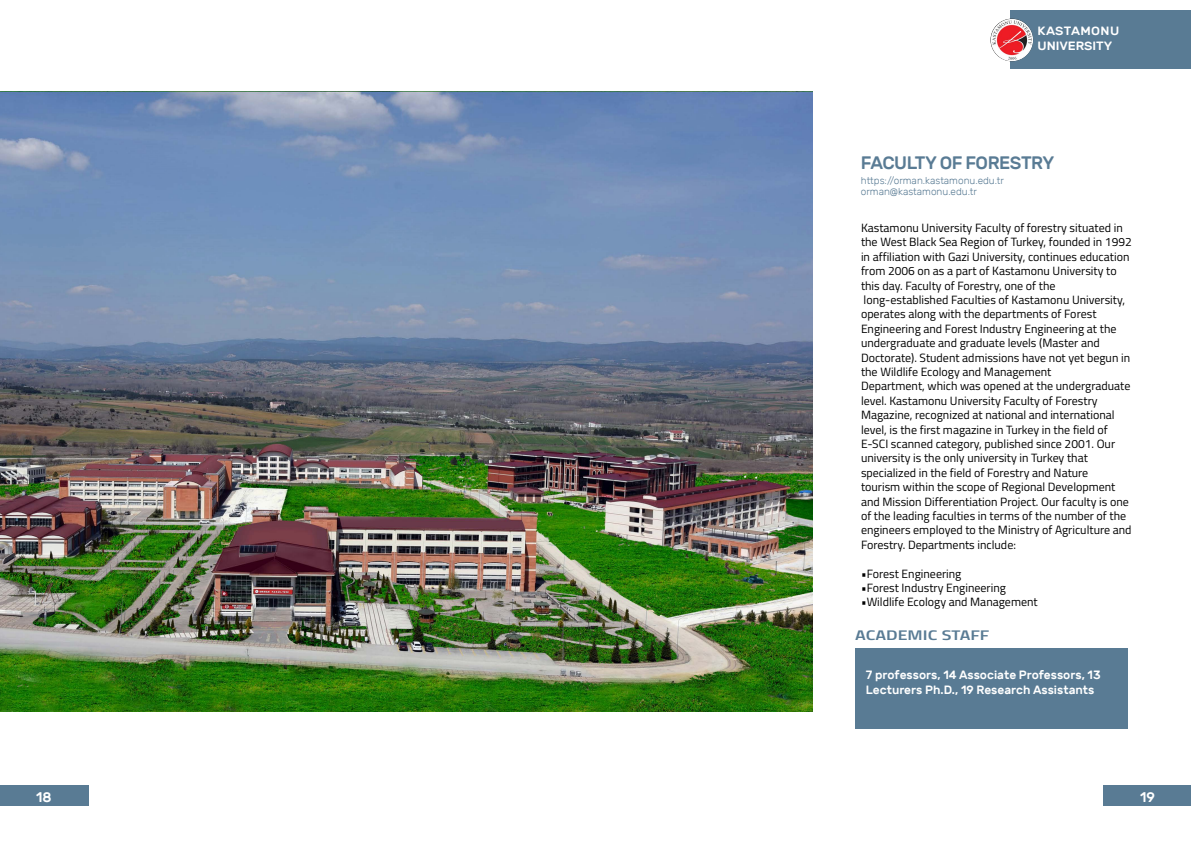
<style>
.page{position:relative;width:1191px;height:842px;background:#fff}
.page>*{position:absolute;margin:0;border:0;box-sizing:border-box;transform-origin:0 0}
.t1{font:500 18px "Rubik";letter-spacing:-.025em;color:#597b94}
.t2{font:14px "Titillium Semibold Upright";color:#597b94;scale:1.39 1}
.t3{font:500 14px "Rubik";color:#fff}
.t4{font:12px/14.4px "Titillium";color:#000}
.t5{font:500 12px/14.4px "Rubik";color:#fff}
.t6{font:500 12px/14.4px "Rubik";color:#fff;scale:1.07 1}
.t7{font:300 10px/11.3px "Rubik";color:#597b94}
</style>
<div class="page">
<div style="left:0;top:785px;width:88px;height:20px;background:#597b94"></div>
<div style="left:1103px;top:785px;width:88px;height:20px;background:#597b94"></div>
<div style="left:1010px;top:11px;width:181px;height:58px;background:#597b94"></div>
<img style="left:990px;top:19px;width:43px;height:42px;border-radius:21px">
<img style="left:0;top:91px;width:812px;height:621px">
<div style="left:855px;top:648px;width:272px;height:81px;background:#597b94"></div>
<p class="t6" style="left:1037px;top:24px;width:78px">KASTAMONU<br>UNIVERSITY</p>
<h1 class="t1" style="left:861px;top:152px;width:195px">FACULTY OF FORESTRY</h1>
<p class="t7" style="left:861px;top:175px;width:145px">https://orman.kastamonu.edu.tr orman@kastamonu.edu.tr</p>
<p class="t4" style="left:861px;top:220px;width:272px">Kastamonu University Faculty of forestry situated in the West Black Sea Region of Turkey, founded in 1992 in affiliation with Gazi University, continues education from 2006 on as a part of Kastamonu University to this day. Faculty of Forestry, one of the long-established Faculties of Kastamonu University, operates along with the departments of Forest Engineering and Forest Industry Engineering at the undergraduate and graduate levels (Master and Doctorate). Student admissions have not yet begun in the Wildlife Ecology and Management<br>Department, which was opened at the undergraduate level. Kastamonu University Faculty of Forestry Magazine, recognized at national and international level, is the first magazine in Turkey in the field of E-SCI scanned category, published since 2001. Our university is the only university in Turkey that specialized in the field of Forestry and Nature<br>tourism within the scope of Regional Development and Mission Differentiation Project. Our faculty is one of the leading faculties in terms of the number of the engineers employed to the Ministry of Agriculture and Forestry. Departments include:</p>
<p class="t4" style="left:861px;top:566px;width:102px">•Forest Engineering</p>
<p class="t4" style="left:861px;top:580px;width:146px">•Forest Industry Engineering</p>
<p class="t4" style="left:861px;top:594px;width:178px">•Wildlife Ecology and Management</p>
<p class="t2" style="left:855px;top:624px;width:98px">ACADEMIC STAFF</p>
<p class="t5" style="left:866px;top:668px;width:236px">7 professors, 14 Associate Professors, 13<br>Lecturers Ph.D., 19 Research Assistants</p>
<p class="t3" style="left:36px;top:789px;width:17px">18</p>
<p class="t3" style="left:1140px;top:789px;width:16px">19</p>
</div>
